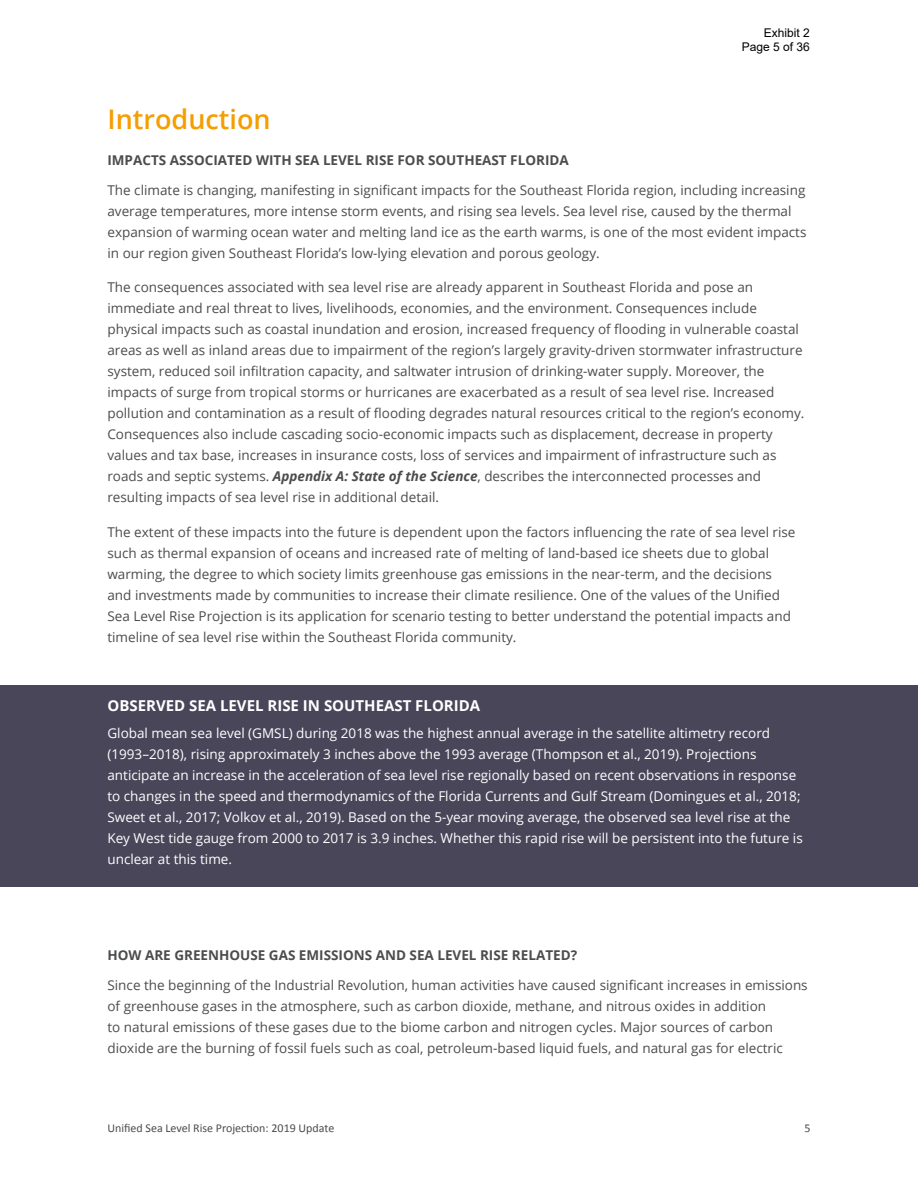
<style>
.page{position:relative;width:918px;height:1188px;background:#fff}
.page>*{position:absolute;margin:0;border:0;box-sizing:border-box;transform-origin:0 0}
.t1{font:600 27px "Open Sans";color:#f59e00}
.t2{font:700 15px "Open Sans";color:#fff}
.t3{font:13.5px/21px "Open Sans";color:#4b4c4d}
.t4{font:13.5px/21px "Open Sans";color:#fff}
.t5{font:700 13.5px "Open Sans";color:#4b4c4d}
.t6{font:12px "Calibri";color:#4b4c4d}
.t7{font:12px/14.4px "Arial";color:#000;text-align:right}
.s1{font-weight:700;font-style:italic}
</style>
<div class="page">
<div style="left:0;top:686px;width:918px;height:201px;background:#49465a"></div>
<p class="t7" style="left:742px;top:26px;width:70px">Exhibit 2<br>Page 5 of 36</p>
<h2 class="t1" style="left:107px;top:100px;width:165px">Introduction</h2>
<h5 class="t5" style="left:107px;top:150px;width:463px">IMPACTS ASSOCIATED WITH SEA LEVEL RISE FOR SOUTHEAST FLORIDA</h5>
<p class="t3" style="left:107px;top:179px;width:699px">The climate is changing, manifesting in significant impacts for the Southeast Florida region, including increasing</p>
<p class="t3" style="left:107px;top:200px;width:686px">average temperatures, more intense storm events, and rising sea levels. Sea level rise, caused by the thermal</p>
<p class="t3" style="left:107px;top:221px;width:701px">expansion of warming ocean water and melting land ice as the earth warms, is one of the most evident impacts</p>
<p class="t3" style="left:107px;top:242px;width:494px">in our region given Southeast Florida’s low-lying elevation and porous geology.</p>
<p class="t3" style="left:107px;top:276px;width:651px">The consequences associated with sea level rise are already apparent in Southeast Florida and pose an immediate and real threat to lives, livelihoods, economies, and the environment. Consequences include</p>
<p class="t3" style="left:107px;top:318px;width:693px">physical impacts such as coastal inundation and erosion, increased frequency of flooding in vulnerable coastal</p>
<p class="t3" style="left:107px;top:339px;width:697px">areas as well as inland areas due to impairment of the region’s largely gravity-driven stormwater infrastructure</p>
<p class="t3" style="left:107px;top:360px;width:699px">system, reduced soil infiltration capacity, and saltwater intrusion of drinking-water supply. Moreover, the impacts of surge from tropical storms or hurricanes are exacerbated as a result of sea level rise. Increased pollution and contamination as a result of flooding degrades natural resources critical to the region’s economy.</p>
<p class="t3" style="left:107px;top:423px;width:667px">Consequences also include cascading socio-economic impacts such as displacement, decrease in property</p>
<p class="t3" style="left:107px;top:444px;width:671px">values and tax base, increases in insurance costs, loss of services and impairment of infrastructure such as</p>
<p class="t3" style="left:107px;top:465px;width:655px">roads and septic systems. <span class="s1">Appendix A: State of the Science</span>, describes the interconnected processes and resulting impacts of sea level rise in additional detail.</p>
<p class="t3" style="left:107px;top:521px;width:690px">The extent of these impacts into the future is dependent upon the factors influencing the rate of sea level rise such as thermal expansion of oceans and increased rate of melting of land-based ice sheets due to global</p>
<p class="t3" style="left:107px;top:563px;width:666px">warming, the degree to which society limits greenhouse gas emissions in the near-term, and the decisions</p>
<p class="t3" style="left:107px;top:584px;width:674px">and investments made by communities to increase their climate resilience. One of the values of the Unified</p>
<p class="t3" style="left:107px;top:605px;width:685px">Sea Level Rise Projection is its application for scenario testing to better understand the potential impacts and timeline of sea level rise within the Southeast Florida community.</p>
<p class="t2" style="left:107px;top:695px;width:374px">OBSERVED SEA LEVEL RISE IN SOUTHEAST FLORIDA</p>
<p class="t4" style="left:107px;top:723px;width:664px">Global mean sea level (GMSL) during 2018 was the highest annual average in the satellite altimetry record</p>
<p class="t4" style="left:107px;top:744px;width:651px">(1993–2018), rising approximately 3 inches above the 1993 average (Thompson et al., 2019). Projections</p>
<p class="t4" style="left:107px;top:765px;width:697px">anticipate an increase in the acceleration of sea level rise regionally based on recent observations in response to changes in the speed and thermodynamics of the Florida Currents and Gulf Stream (Domingues et al., 2018; Sweet et al., 2017; Volkov et al., 2019). Based on the 5-year moving average, the observed sea level rise at the Key West tide gauge from 2000 to 2017 is 3.9 inches. Whether this rapid rise will be persistent into the future is unclear at this time.</p>
<h5 class="t5" style="left:107px;top:946px;width:471px">HOW ARE GREENHOUSE GAS EMISSIONS AND SEA LEVEL RISE RELATED?</h5>
<p class="t3" style="left:107px;top:975px;width:702px">Since the beginning of the Industrial Revolution, human activities have caused significant increases in emissions of greenhouse gases in the atmosphere, such as carbon dioxide, methane, and nitrous oxides in addition</p>
<p class="t3" style="left:107px;top:1017px;width:667px">to natural emissions of these gases due to the biome carbon and nitrogen cycles. Major sources of carbon</p>
<p class="t3" style="left:107px;top:1038px;width:677px">dioxide are the burning of fossil fuels such as coal, petroleum-based liquid fuels, and natural gas for electric</p>
<p class="t6" style="left:107px;top:1121px;width:228px">Unified Sea Level Rise Projection: 2019 Update</p>
<p class="t6" style="left:804px;top:1121px;width:8px">5</p>
</div>
